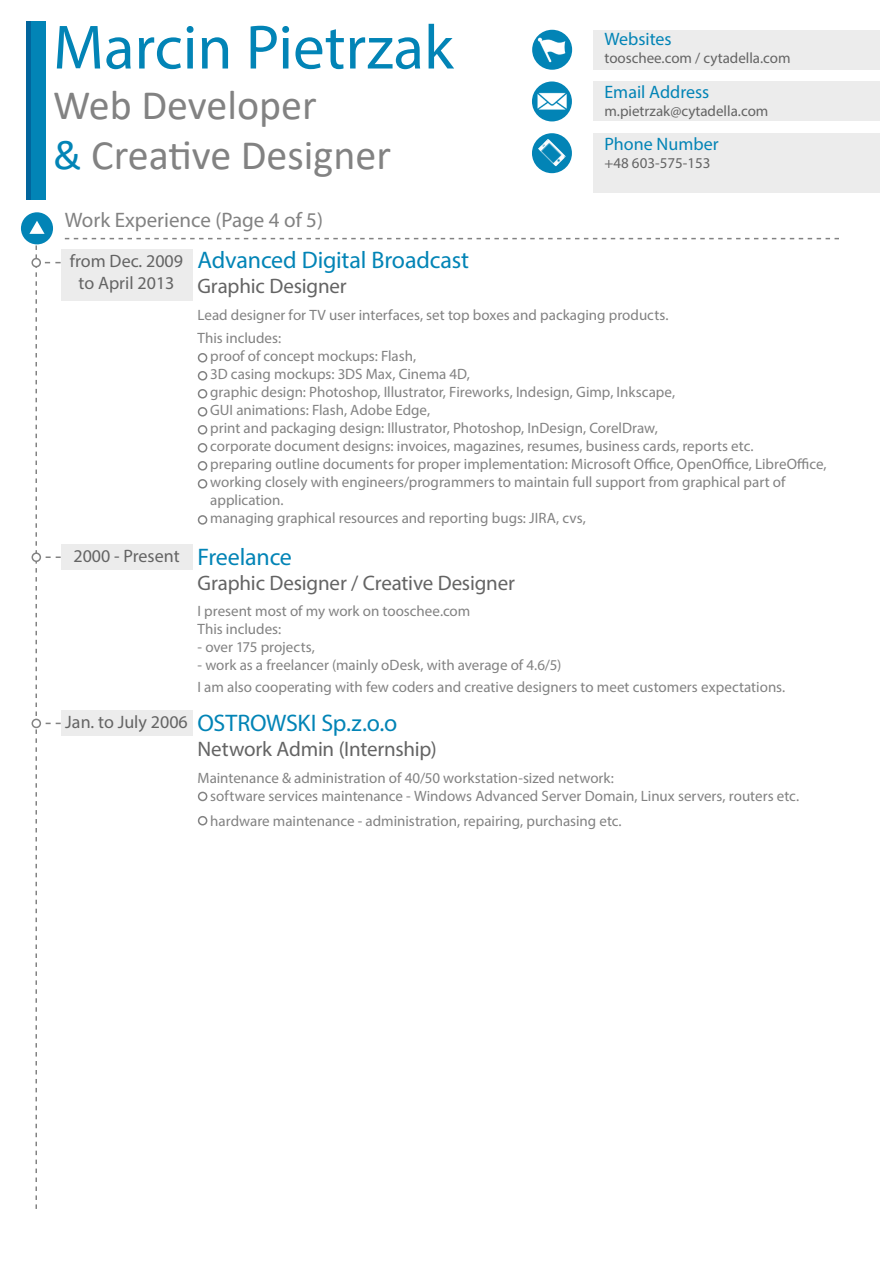
<style>
.page{position:relative;width:893px;height:1263px;background:#fff}
.page>*{position:absolute;margin:0;border:0;box-sizing:border-box;transform-origin:0 0}
.t1{font:63px "Myriad Pro";color:#0284b6}
.t2{font:42px "Calibri";color:#828282}
.t3{font:24px "Myriad Pro";letter-spacing:-.01em;color:#0284b6}
.t4{font:21px "Myriad Pro";letter-spacing:-.01em;color:#646464}
.t5{font:21px "Myriad Pro";color:#828282}
.t6{font:18px/21.6px "Myriad Pro";color:#646464;text-align:center}
.t7{font:18px "Myriad Pro";color:#0284b6}
.t8{font:15px "Myriad Pro";color:#828282}
.t9{font:15px "Myriad Pro";color:#646464}
.s1{color:#0284b6}
</style>
<div class="page">
<div style="left:21px;top:212px;width:32px;height:32px;background:#0284b6;border-radius:50%"></div>
<svg style="left:29px;top:221px;width:16px;height:13px"></svg>
<svg style="left:65px;top:238px;width:774px;height:1px"></svg>
<div style="left:593px;top:30px;width:287px;height:40px;background:#ececec"></div>
<div style="left:532px;top:30px;width:40px;height:40px;background:#0284b6;border-radius:50%"></div>
<img style="left:537px;top:36px;width:30px;height:27px">
<div style="left:593px;top:81px;width:287px;height:40px;background:#ececec"></div>
<div style="left:593px;top:133px;width:287px;height:59px;background:#ececec"></div>
<svg style="left:532px;top:81px;width:40px;height:40px"></svg>
<img style="left:532px;top:85px;width:39px;height:35px">
<div style="left:532px;top:133px;width:40px;height:40px;background:#0284b6;border-radius:50%"></div>
<img style="left:538px;top:139px;width:28px;height:27px">
<div style="left:27px;top:21px;width:19px;height:179px;background:#0284b6"></div>
<hr style="left:27px;top:21px;width:4px;height:179px;background:#02659c">
<div style="left:61px;top:250px;width:131px;height:51px;background:#ececec"></div>
<div style="left:31px;top:258px;width:10px;height:9px;border:2px solid #828282;border-radius:50%"></div>
<div style="left:198px;top:353px;width:9px;height:10px;border:2px solid #828282;border-radius:50%"></div>
<div style="left:198px;top:371px;width:9px;height:10px;border:2px solid #828282;border-radius:50%"></div>
<div style="left:198px;top:389px;width:9px;height:10px;border:2px solid #828282;border-radius:50%"></div>
<div style="left:198px;top:407px;width:9px;height:10px;border:2px solid #828282;border-radius:50%"></div>
<div style="left:198px;top:425px;width:9px;height:10px;border:2px solid #828282;border-radius:50%"></div>
<div style="left:198px;top:443px;width:9px;height:10px;border:2px solid #828282;border-radius:50%"></div>
<div style="left:198px;top:461px;width:9px;height:10px;border:2px solid #828282;border-radius:50%"></div>
<div style="left:198px;top:479px;width:9px;height:10px;border:2px solid #828282;border-radius:50%"></div>
<div style="left:198px;top:515px;width:9px;height:10px;border:2px solid #828282;border-radius:50%"></div>
<div style="left:61px;top:544px;width:131px;height:26px;background:#ececec"></div>
<div style="left:61px;top:711px;width:131px;height:25px;background:#ececec"></div>
<svg style="left:34px;top:245px;width:27px;height:964px"></svg>
<div style="left:32px;top:553px;width:8px;height:8px;background:#fff;border-radius:50%"></div>
<div style="left:32px;top:552px;width:9px;height:10px;border:2px solid #828282;border-radius:50%"></div>
<div style="left:32px;top:719px;width:8px;height:8px;background:#fff;border-radius:50%"></div>
<div style="left:32px;top:719px;width:9px;height:9px;border:2px solid #828282;border-radius:50%"></div>
<div style="left:198px;top:792px;width:9px;height:9px;border:2px solid #828282;border-radius:50%"></div>
<div style="left:198px;top:816px;width:9px;height:9px;border:2px solid #828282;border-radius:50%"></div>
<p class="t1" style="left:53px;top:9px;width:402px">Marcin Pietrzak</p>
<p class="t2" style="left:53px;top:76px;width:265px">Web Developer</p>
<p class="t2" style="left:53px;top:126px;width:339px"><span class="s1">&amp;</span> Creative Designer</p>
<p class="t5" style="left:65px;top:207px;width:260px">Work Experience (Page 4 of 5)</p>
<p class="t7" style="left:604px;top:28px;width:69px">Websites</p>
<p class="t9" style="left:604px;top:49px;width:188px">tooschee.com / cytadella.com</p>
<p class="t7" style="left:604px;top:81px;width:106px">Email Address</p>
<p class="t9" style="left:604px;top:101px;width:165px">m.pietrzak@cytadella.com</p>
<p class="t7" style="left:604px;top:133px;width:116px">Phone Number</p>
<p class="t9" style="left:604px;top:154px;width:107px">+48 603-575-153</p>
<p class="t6" style="left:70px;top:250px;width:115px">from Dec. 2009 to April 2013</p>
<p class="t3" style="left:197px;top:245px;width:273px">Advanced Digital Broadcast</p>
<p class="t4" style="left:197px;top:273px;width:151px">Graphic Designer</p>
<p class="t8" style="left:197px;top:305px;width:473px">Lead designer for TV user interfaces, set top boxes and packaging products.</p>
<p class="t8" style="left:197px;top:329px;width:85px">This includes:</p>
<p class="t8" style="left:210px;top:347px;width:207px">proof of concept mockups: Flash,</p>
<p class="t8" style="left:210px;top:365px;width:261px">3D casing mockups: 3DS Max, Cinema 4D,</p>
<p class="t8" style="left:210px;top:383px;width:466px">graphic design: Photoshop, Illustrator, Fireworks, Indesign, Gimp, Inkscape,</p>
<p class="t8" style="left:210px;top:401px;width:221px">GUI animations: Flash, Adobe Edge,</p>
<p class="t8" style="left:210px;top:419px;width:449px">print and packaging design: Illustrator, Photoshop, InDesign, CorelDraw,</p>
<p class="t8" style="left:210px;top:437px;width:545px">corporate document designs: invoices, magazines, resumes, business cards, reports etc.</p>
<p class="t8" style="left:210px;top:455px;width:618px">preparing outline documents for proper implementation: Microsoft Office, OpenOffice, LibreOffice,</p>
<p class="t8" style="left:210px;top:473px;width:577px">working closely with engineers/programmers to maintain full support from graphical part of</p>
<p class="t8" style="left:210px;top:491px;width:75px">application.</p>
<p class="t8" style="left:210px;top:509px;width:377px">managing graphical resources and reporting bugs: JIRA, cvs,</p>
<p class="t6" style="left:73px;top:545px;width:108px">2000 - Present</p>
<p class="t3" style="left:198px;top:542px;width:96px">Freelance</p>
<p class="t4" style="left:198px;top:570px;width:319px">Graphic Designer / Creative Designer</p>
<p class="t8" style="left:198px;top:602px;width:274px">I present most of my work on tooschee.com</p>
<p class="t8" style="left:198px;top:620px;width:85px">This includes:</p>
<p class="t8" style="left:198px;top:638px;width:119px">- over 175 projects,</p>
<p class="t8" style="left:198px;top:656px;width:365px">- work as a freelancer (mainly oDesk, with average of 4.6/5)</p>
<p class="t8" style="left:198px;top:678px;width:589px">I am also cooperating with few coders and creative designers to meet customers expectations.</p>
<p class="t6" style="left:65px;top:710px;width:124px">Jan. to July 2006</p>
<p class="t3" style="left:198px;top:708px;width:201px">OSTROWSKI Sp.z.o.o</p>
<p class="t4" style="left:198px;top:736px;width:241px">Network Admin (Internship)</p>
<p class="t8" style="left:198px;top:768px;width:418px">Maintenance &amp; administration of 40/50 workstation-sized network:</p>
<p class="t8" style="left:210px;top:786px;width:590px">software services maintenance - Windows Advanced Server Domain, Linux servers, routers etc.</p>
<p class="t8" style="left:210px;top:811px;width:413px">hardware maintenance - administration, repairing, purchasing etc.</p>
</div>
